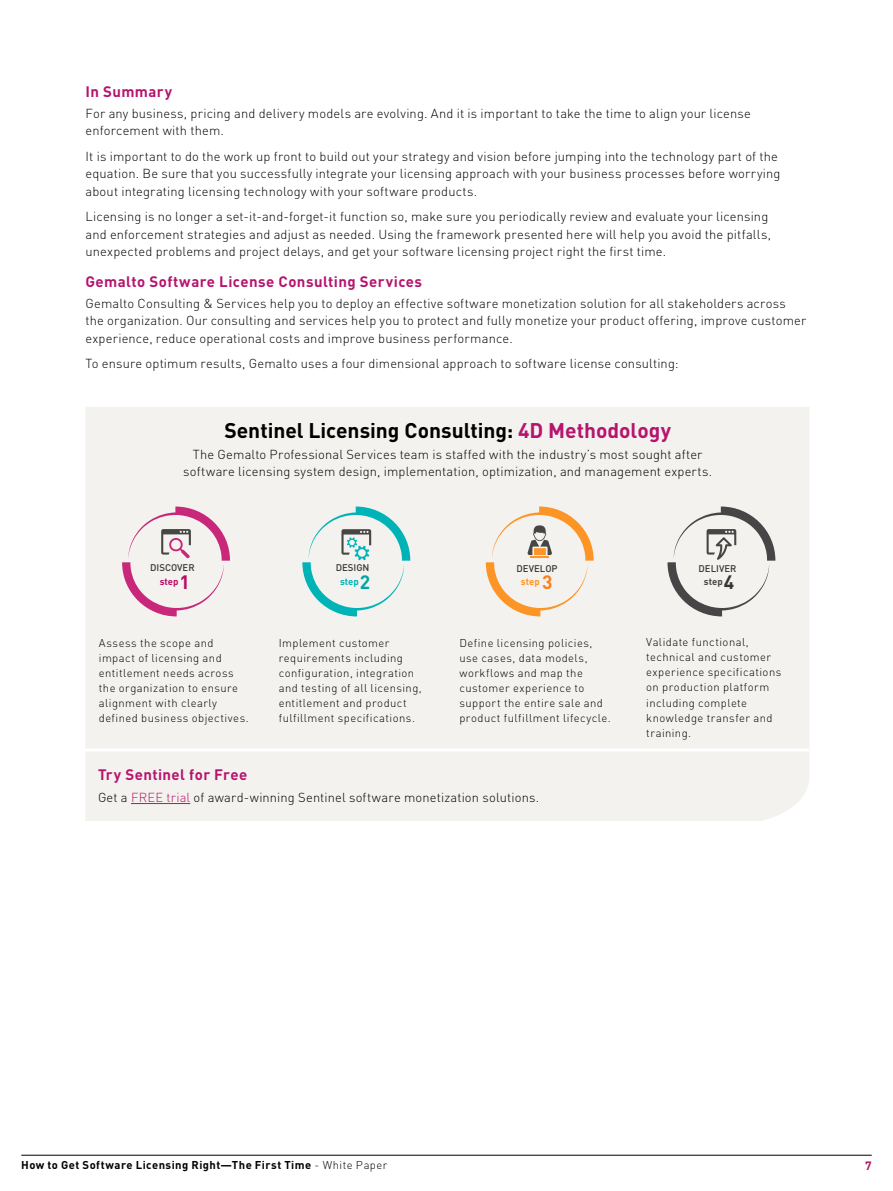
<style>
.page{position:relative;width:893px;height:1191px;background:#fff}
.page>*{position:absolute;margin:0;border:0;box-sizing:border-box;transform-origin:0 0}
.t1{font:700 21px "DIN Pro";color:#000}
.t2{font:700 15px "DIN Pro";letter-spacing:.03em;color:#b6146e}
.t3{font:300 12.9px/17.2px "DIN Pro";letter-spacing:.015em;color:#000}
.t4{font:700 12px "DIN Pro";color:#b6146e}
.t5{font:300 11.25px/15px "DIN Pro";letter-spacing:.04em;color:#000}
.t6{font:700 11.25px "DIN Pro";letter-spacing:.04em;color:#000}
.t7{font:500 9.6px/13.8px "DIN Pro";color:#353635;text-align:center}
.s1{color:#b6146e}
.s2{font-weight:700;color:#b90b67}
.s3{font-weight:700;font-size:19.2px;color:#b90b67}
.s4{font-weight:700;color:#00b3b6}
.s5{font-weight:700;font-size:19.2px;color:#00a5a7}
.s6{font-weight:700;color:#454645}
.s7{font-weight:700;font-size:19.2px}
.s8{font-weight:700;color:#fd9526}
.s9{font-weight:700;font-size:19.2px;color:#fa821e}
.s10{font-weight:300}
</style>
<div class="page">
<hr style="left:21px;top:1155px;width:851px;height:1px;background:#000">
<div style="left:85px;top:407px;width:724px;height:414px;background:#f4f2ef"></div>
<svg style="left:122px;top:506px;width:108px;height:110px"></svg>
<svg style="left:302px;top:506px;width:108px;height:110px"></svg>
<svg style="left:667px;top:506px;width:108px;height:110px"></svg>
<svg style="left:486px;top:506px;width:108px;height:110px"></svg>
<hr style="left:131px;top:803px;width:59px;height:1px;background:#b6146e">
<hr style="left:83px;top:748px;width:726px;height:3px;background:#fff">
<p class="t2" style="left:86px;top:81px;width:88px">In Summary</p>
<p class="t3" style="left:86px;top:104px;width:667px">For any business, pricing and delivery models are evolving. And it is important to take the time to align your license enforcement with them.</p>
<p class="t3" style="left:86px;top:147px;width:696px">It is important to do the work up front to build out your strategy and vision before jumping into the technology part of the equation. Be sure that you successfully integrate your licensing approach with your business processes before worrying about integrating licensing technology with your software products.</p>
<p class="t3" style="left:86px;top:207px;width:687px">Licensing is no longer a set-it-and-forget-it function so, make sure you periodically review and evaluate your licensing and enforcement strategies and adjust as needed. Using the framework presented here will help you avoid the pitfalls, unexpected problems and project delays, and get your software licensing project right the first time.</p>
<p class="t2" style="left:86px;top:271px;width:338px">Gemalto Software License Consulting Services</p>
<p class="t3" style="left:86px;top:294px;width:722px">Gemalto Consulting &amp; Services help you to deploy an effective software monetization solution for all stakeholders across the organization. Our consulting and services help you to protect and fully monetize your product offering, improve customer experience, reduce operational costs and improve business performance.</p>
<p class="t3" style="left:86px;top:354px;width:595px">To ensure optimum results, Gemalto uses a four dimensional approach to software license consulting:</p>
<h1 class="t1" style="left:224px;top:415px;width:448px">Sentinel Licensing Consulting: <span class="s1">4D Methodology</span></h1>
<p class="t3" style="left:183px;top:445px;width:531px;text-align:center">The Gemalto Professional Services team is staffed with the industry’s most sought after software licensing system design, implementation, optimization, and management experts.</p>
<p class="t7" style="left:150px;top:560px;width:46px">DISCOVER <span class="s2">step</span><span class="s3">1</span></p>
<p class="t7" style="left:336px;top:560px;width:36px">DESIGN <span class="s4">step</span><span class="s5">2</span></p>
<p class="t7" style="left:699px;top:562px;width:39px;line-height:13px">DELIVER <span class="s6">step</span><span class="s7">4</span></p>
<p class="t7" style="left:517px;top:562px;width:43px;line-height:13px">DEVELOP <span class="s8">step</span> <span class="s9">3</span></p>
<p class="t5" style="left:99px;top:634px;width:151px">Assess the scope and impact of licensing and entitlement needs across the organization to ensure alignment with clearly defined business objectives.</p>
<p class="t5" style="left:279px;top:634px;width:145px">Implement customer requirements including configuration, integration and testing of all licensing, entitlement and product fulfillment specifications.</p>
<p class="t5" style="left:459px;top:634px;width:153px">Define licensing policies, use cases, data models, workflows and map the customer experience to support the entire sale and product fulfillment lifecycle.</p>
<p class="t5" style="left:646px;top:634px;width:137px">Validate functional, technical and customer experience specifications on production platform including complete knowledge transfer and training.</p>
<p class="t2" style="left:98px;top:764px;width:151px">Try Sentinel for Free</p>
<p class="t3" style="left:98px;top:788px;width:443px">Get a <span class="s1">FREE trial</span> of award-winning Sentinel software monetization solutions.</p>
<p class="t6" style="left:21px;top:1157px;width:368px">How to Get Software Licensing Right—The First Time <span class="s10">- White Paper</span></p>
<p class="t4" style="left:865px;top:1157px;width:8px">7</p>
</div>
